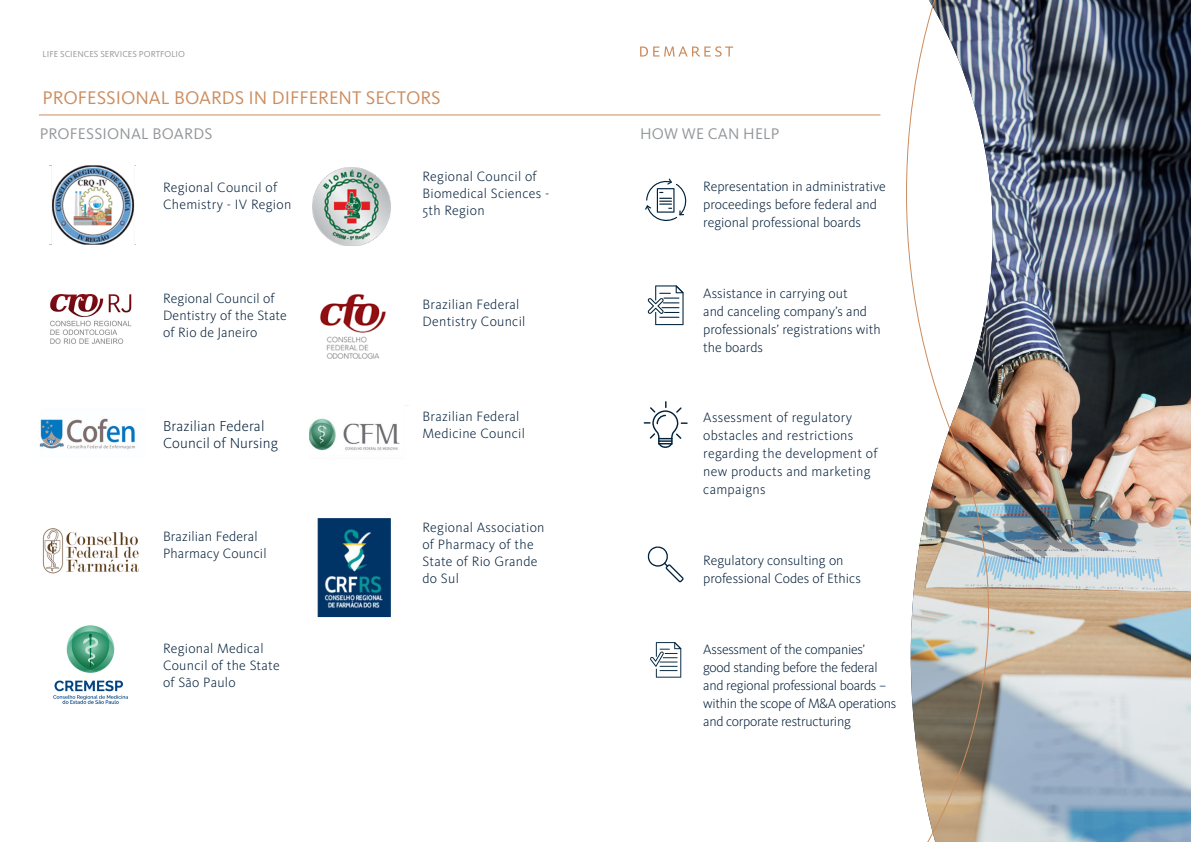
<style>
.page{position:relative;width:1191px;height:842px;background:#fff}
.page>*{position:absolute;margin:0;border:0;box-sizing:border-box;transform-origin:0 0}
.t1{font:19px "Kievit OT";color:#cc8c5d}
.t2{font:16px "Kievit OT";letter-spacing:.01em;color:#939598}
.s{font:300 15px/17px "Kievit OT";letter-spacing:.01em;color:#021e39}
.s-2{font:300 14px/17px "Kievit OT";letter-spacing:.01em;color:#021e39}
.s-3{font:300 14px/18px "Kievit OT";letter-spacing:-.02em;color:#021e39}
.t3{font:9px "Kievit OT";color:#939598}
</style>
<div class="page">
<hr style="left:39px;top:115px;width:841px;height:1px;background:#cd8c5e">
<img style="left:50px;top:165px;width:85px;height:80px">
<img style="left:312px;top:168px;width:79px;height:77px">
<img style="left:40px;top:418px;width:95px;height:32px">
<img style="left:320px;top:294px;width:66px;height:65px">
<img style="left:43px;top:528px;width:96px;height:46px">
<img style="left:309px;top:418px;width:91px;height:33px">
<svg style="left:50px;top:294px;width:82px;height:50px"></svg>
<img style="left:317px;top:520px;width:74px;height:95px">
<div style="left:304px;top:517px;width:101px;height:101px;border:2px solid #fff"></div>
<img style="left:53px;top:625px;width:75px;height:79px">
<svg style="left:648px;top:285px;width:35px;height:40px"></svg>
<svg style="left:645px;top:179px;width:42px;height:42px"></svg>
<svg style="left:643px;top:401px;width:44px;height:47px"></svg>
<svg style="left:647px;top:546px;width:37px;height:36px"></svg>
<svg style="left:650px;top:642px;width:31px;height:36px"></svg>
<img style="left:1051px;top:0;width:140px;height:842px">
<img style="left:857px;top:0;width:194px;height:842px">
<svg style="left:640px;top:46px;width:93px;height:11px"></svg>
<p class="t3" style="left:43px;top:49px;width:144px">LIFE SCIENCES SERVICES PORTFOLIO</p>
<p class="t1" style="left:43px;top:87px;width:400px">PROFESSIONAL BOARDS IN DIFFERENT SECTORS</p>
<p class="t2" style="left:40px;top:124px;width:174px">PROFESSIONAL BOARDS</p>
<p class="s-2" style="left:163px;top:179px;width:130px">Regional Council of<br>Chemistry - IV Region</p>
<p class="s-2" style="left:163px;top:290px;width:125px">Regional Council of<br>Dentistry of the State of Rio de Janeiro</p>
<p class="s" style="left:163px;top:418px;width:117px">Brazilian Federal<br>Council of Nursing</p>
<p class="s-2" style="left:163px;top:528px;width:105px">Brazilian Federal<br>Pharmacy Council</p>
<p class="s-2" style="left:163px;top:640px;width:118px">Regional Medical<br>Council of the State of São Paulo</p>
<p class="s-2" style="left:422px;top:168px;width:128px">Regional Council of<br>Biomedical Sciences -<br>5th Region</p>
<p class="s-2" style="left:422px;top:296px;width:104px">Brazilian Federal<br>Dentistry Council</p>
<p class="s-2" style="left:422px;top:408px;width:104px">Brazilian Federal<br>Medicine Council</p>
<p class="s-2" style="left:422px;top:519px;width:123px">Regional Association of Pharmacy of the<br>State of Rio Grande do Sul</p>
<p class="t2" style="left:640px;top:124px;width:141px">HOW WE CAN HELP</p>
<p class="s-2" style="left:703px;top:178px;width:184px;line-height:18px">Representation in administrative proceedings before federal and regional professional boards</p>
<p class="s-2" style="left:703px;top:284px;width:179px;line-height:18px">Assistance in carrying out<br>and canceling company’s and professionals’ registrations with the boards</p>
<p class="s-2" style="left:703px;top:409px;width:176px;line-height:18px">Assessment of regulatory obstacles and restrictions regarding the development of new products and marketing campaigns</p>
<p class="s-2" style="left:703px;top:552px;width:159px;line-height:18px">Regulatory consulting on professional Codes of Ethics</p>
<p class="s-3" style="left:703px;top:641px;width:195px">Assessment of the companies’<br>good standing before the federal and regional professional boards – within the scope of M&amp;A operations and corporate restructuring</p>
</div>
